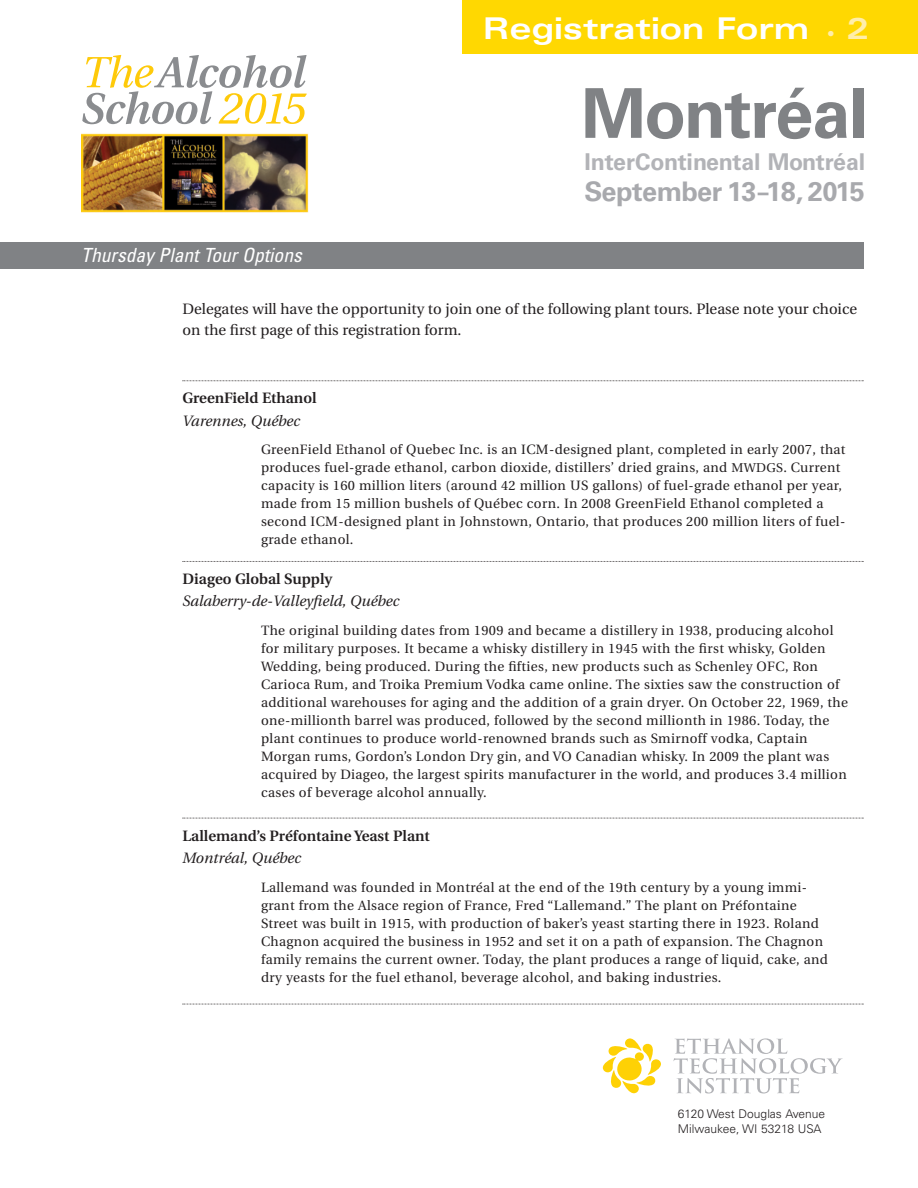
<style>
.page{position:relative;width:918px;height:1188px;background:#fff}
.page>*{position:absolute;margin:0;border:0;box-sizing:border-box;transform-origin:0 0}
.t1{font:700 68.7px "Univers";letter-spacing:-.015em;color:#808285}
.t2{font:700 expanded 30px "Univers";color:#fff}
.t3{font:700 27px "Univers";letter-spacing:-.02em;color:#a8a9ad}
.t4{font:700 23.1px "Univers";letter-spacing:-.01em;color:#b2b3b7}
.t5{font:italic condensed 19.5px "Univers";color:#fff}
.t6{font:15px/21px "Utopia";color:#231f20}
.t7{font:600 15px "Utopia";color:#231f20}
.t8{font:italic 15px "Utopia";color:#231f20}
.t9{font:13.5px/18px "Utopia";letter-spacing:.025em;color:#231f20}
.t10{font:300 12px/15px "Univers";color:#231f20}
.s1{font-size:15px;color:#fea}
.s2{color:#fea}
.s3{font-size:12.75px}
</style>
<div class="page">
<svg style="left:183px;top:380px;width:681px;height:1px"></svg>
<svg style="left:183px;top:561px;width:681px;height:1px"></svg>
<svg style="left:183px;top:818px;width:681px;height:1px"></svg>
<svg style="left:183px;top:1004px;width:681px;height:1px"></svg>
<svg style="left:603px;top:1038px;width:58px;height:55px"></svg>
<svg style="left:674px;top:1038px;width:169px;height:56px"></svg>
<div style="left:0;top:242px;width:864px;height:27px;background:#808285"></div>
<div style="left:463px;top:0;width:455px;height:54px;background:#ffd801"></div>
<svg style="left:82px;top:55px;width:225px;height:69px"></svg>
<img style="left:82px;top:133px;width:227px;height:80px">
<h2 class="t2" style="left:483px;top:18px;width:388px">Registration Form <span class="s1">•</span> <span class="s2">2</span></h2>
<h3 class="t5" style="left:81px;top:248px;width:226px">Thursday PlantTourOptions</h3>
<h1 class="t1" style="left:581px;top:88px;width:289px">Montréal</h1>
<h3 class="t4" style="left:585px;top:153px;width:282px">InterContinental Montréal</h3>
<h3 class="t3" style="left:585px;top:182px;width:282px">September 13–18, 2015</h3>
<p class="t6" style="left:183px;top:300px;width:676px">Delegates will have the opportunity to join one of the following plant tours. Please note your choice on the first page of this registration form.</p>
<p class="t7" style="left:183px;top:392px;width:135px">GreenField Ethanol</p>
<p class="t8" style="left:183px;top:414px;width:119px">Varennes, Québec</p>
<p class="t9" style="left:261px;top:442px;width:586px">GreenField Ethanol of Quebec Inc. is an ICM-designed plant, completed in early 2007, that produces fuel-grade ethanol, carbon dioxide, distillers’ dried grains, and <span class="s3">MWDGS</span>. Current capacity is 160 million liters (around 42 million US gallons) of fuel-grade ethanol per year, made from 15 million bushels of Québec corn. In 2008 GreenField Ethanol completed a second ICM-designed plant in Johnstown, Ontario, that produces 200 million liters of fuel&shy;grade ethanol.</p>
<p class="t7" style="left:183px;top:572px;width:151px">Diageo Global Supply</p>
<p class="t8" style="left:183px;top:595px;width:218px">Salaberry-de-Valleyfield, Québec</p>
<p class="t9" style="left:261px;top:623px;width:589px">The original building dates from 1909 and became a distillery in 1938, producing alcohol for military purposes. It became a whisky distillery in 1945 with the first whisky, Golden Wedding, being produced. During the fifties, new products such as Schenley OFC, Ron Carioca Rum, and Troika Premium Vodka came online. The sixties saw the construction of additional warehouses for aging and the addition of a grain dryer. On October 22, 1969, the one-millionth barrel was produced, followed by the second millionth in 1986. Today, the plant continues to produce world-renowned brands such as Smirnoff vodka, Captain Morgan rums, Gordon’s London Dry gin, and VO Canadian whisky. In 2009 the plant was acquired by Diageo, the largest spirits manufacturer in the world, and produces 3.4 million cases of beverage alcohol annually.</p>
<p class="t7" style="left:183px;top:830px;width:249px">Lallemand’s Préfontaine Yeast Plant</p>
<p class="t8" style="left:183px;top:852px;width:120px">Montréal, Québec</p>
<p class="t9" style="left:261px;top:880px;width:568px">Lallemand was founded in Montréal at the end of the 19th century by a young immi&shy;grant from the Alsace region of France, Fred “Lallemand.” The plant on Préfontaine Street was built in 1915, with production of baker’s yeast starting there in 1923. Roland Chagnon acquired the business in 1952 and set it on a path of expansion. The Chagnon family remains the current owner. Today, the plant produces a range of liquid, cake, and dry yeasts for the fuel ethanol, beverage alcohol, and baking industries.</p>
<p class="t10" style="left:678px;top:1107px;width:149px">6120 West Douglas Avenue<br>Milwaukee, WI 53218 USA</p>
</div>
